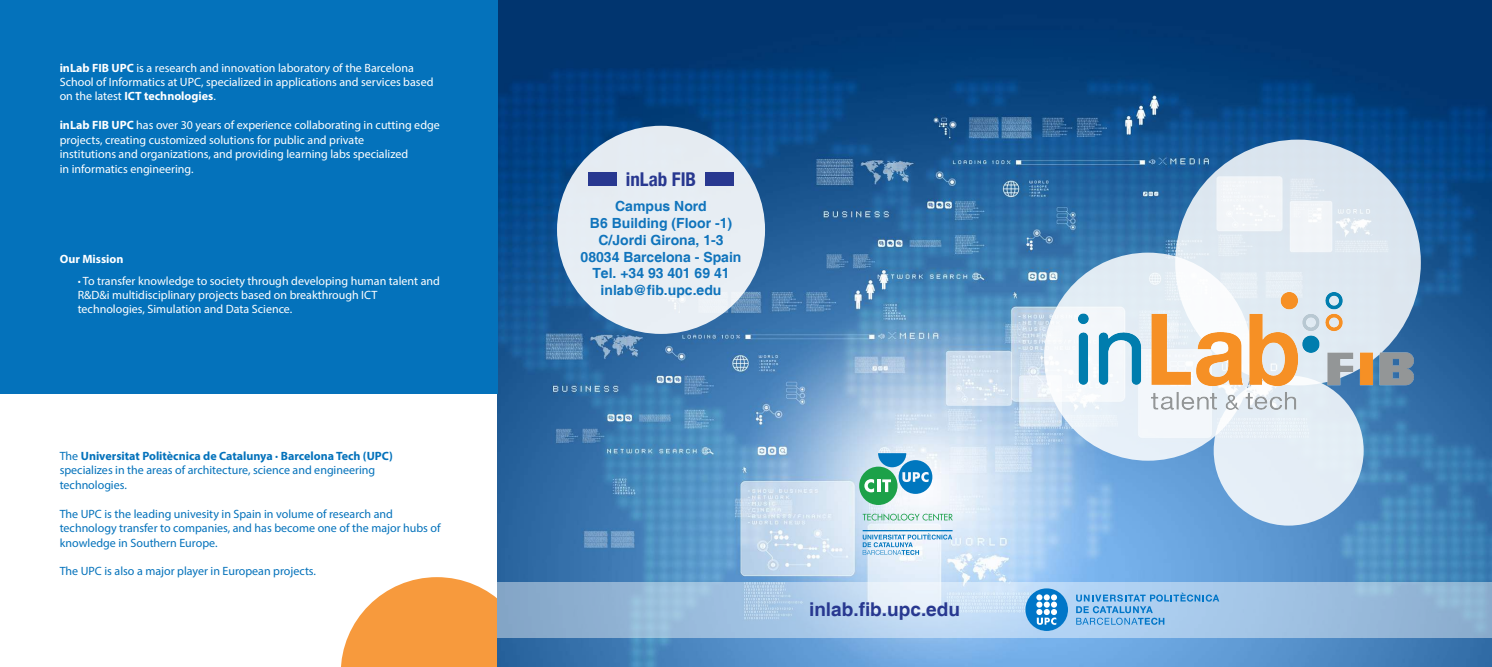
<style>
.page{position:relative;width:1492px;height:667px;background:#fff}
.page>*{position:absolute;margin:0;border:0;box-sizing:border-box;transform-origin:0 0}
.t1{font:700 19px "Helvetica";color:#283890}
.t2{font:700 condensed 19px "Helvetica Neue LT Com";color:#283890}
.t3{font:700 14px/16.8px "Helvetica";color:#1074bc;text-align:center}
.t4{font:12px/14.4px "Myriad Pro";color:#fff}
.t5{font:12px/14.4px "Myriad Pro";color:#0472bb}
.s1{font-weight:700}
</style>
<div class="page">
<svg style="left:341px;top:577px;width:156px;height:89px"></svg>
<img style="left:497px;top:0;width:994px;height:666px">
<svg style="left:1043px;top:252px;width:208px;height:208px;fill:#e8f0f9"></svg>
<svg style="left:1174px;top:139px;width:246px;height:246px;fill:#dee8f1"></svg>
<div style="left:1213px;top:375px;width:150px;height:150px;background:#e5eef6;border-radius:50%"></div>
<img style="left:1078px;top:292px;width:335px;height:117px">
<div style="left:557px;top:126px;width:208px;height:208px;background:#e7edf4;border-radius:50%"></div>
<div style="left:0;top:0;width:497px;height:393px;background:#0472bb"></div>
<svg style="left:497px;top:581px;width:994px;height:56px;background:#a4c4e2"></svg>
<div style="left:859px;top:466px;width:38px;height:38px;background:#1ca149;border-radius:50%"></div>
<svg style="left:864px;top:453px;width:68px;height:40px"></svg>
<svg style="left:862px;top:513px;width:90px;height:7px"></svg>
<svg style="left:862px;top:533px;width:90px;height:21px"></svg>
<hr style="left:862px;top:529px;width:90px;height:2px;background:#0077bf">
<svg style="left:1075px;top:592px;width:144px;height:32px;background:#8bbde7"></svg>
<svg style="left:1025px;top:588px;width:42px;height:42px;background:#56a4db"></svg>
<div style="left:588px;top:172px;width:29px;height:14px;background:#283890"></div>
<div style="left:705px;top:172px;width:28px;height:14px;background:#283890"></div>
<p class="t4" style="left:60px;top:60px;width:375px"><span class="s1">inLab FIB UPC</span> is a research and innovation laboratory of the Barcelona<br>School of Informatics at UPC, specialized in applications and services based on the latest <span class="s1">ICT technologies</span>.</p>
<p class="t4" style="left:60px;top:118px;width:381px"><span class="s1">inLab FIB UPC</span> has over 30 years of experience collaborating in cutting edge projects, creating customized solutions for public and private<br>institutions and organizations, and providing learning labs specialized<br>in informatics engineering.</p>
<p class="t4" style="left:78px;top:247px;width:363px;line-height:22px;text-indent:-18px"><span class="s1">Our Mission<br>·</span> To transfer knowledge to society through developing human talent and</p>
<p class="t4" style="left:78px;top:287px;width:301px;line-height:14px">R&amp;D&amp;i multidisciplinary projects based on breakthrough ICT technologies, Simulation and Data Science.</p>
<p class="t5" style="left:60px;top:448px;width:334px">The <span class="s1">Universitat Politècnica de Catalunya · Barcelona Tech (UPC) </span>specializes in the areas of architecture, science and engineering technologies.</p>
<p class="t5" style="left:60px;top:506px;width:382px">The UPC is the leading univesity in Spain in volume of research and technology transfer to companies, and has become one of the major hubs of knowledge in Southern Europe.</p>
<p class="t5" style="left:60px;top:563px;width:258px">The UPC is also a major player in European projects.</p>
<h1 class="t2" style="left:625px;top:168px;width:72px">inLab FIB</h1>
<p class="t3" style="left:580px;top:198px;width:162px">Campus Nord<br>B6 Building (Floor -1)<br>C/Jordi Girona, 1-3<br>08034 Barcelona - Spain<br>Tel. +34 93 401 69 41 inlab@fib.upc.edu</p>
<h1 class="t1" style="left:809px;top:597px;width:152px">inlab.fib.upc.edu</h1>
</div>
